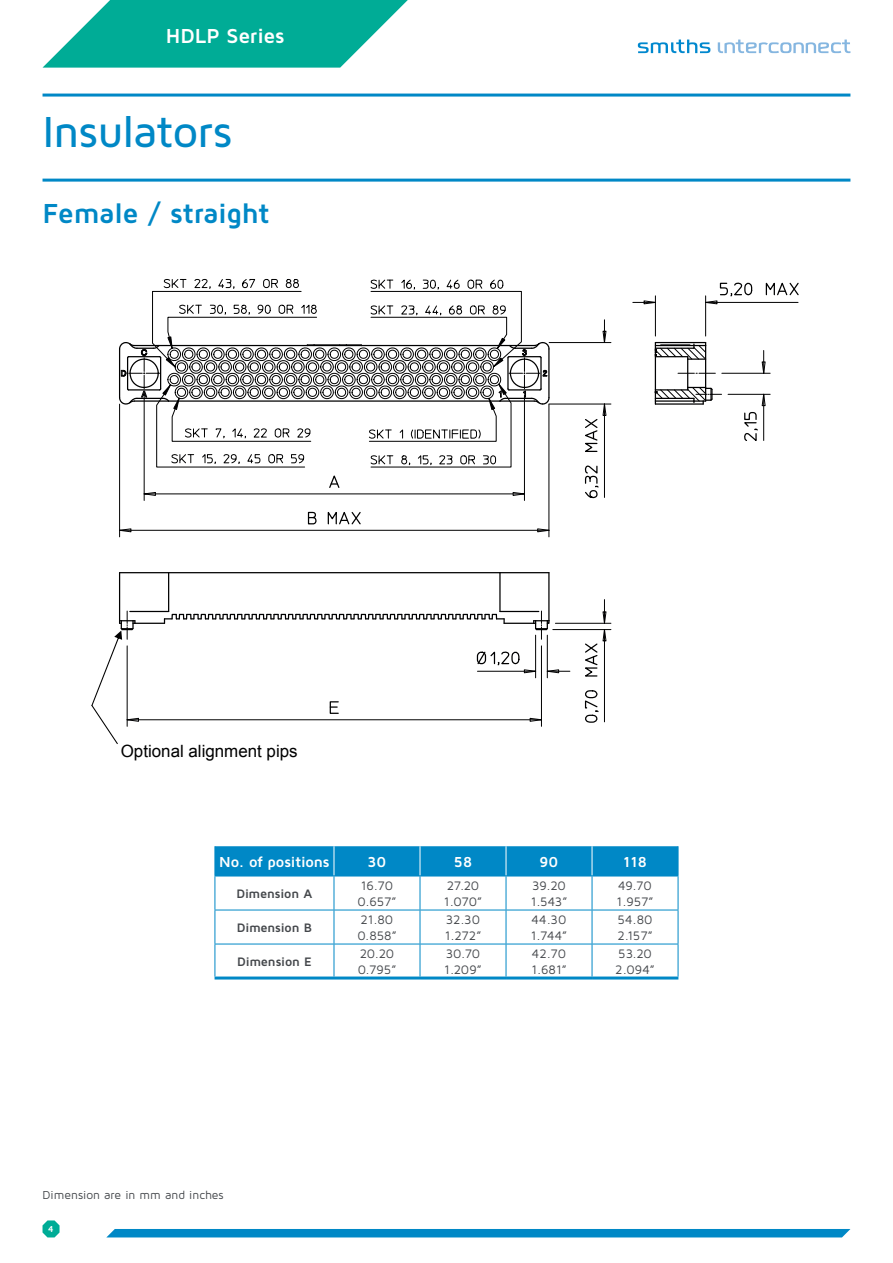
<style>
.page{position:relative;width:893px;height:1263px;background:#fff}
.page>*{position:absolute;margin:0;border:0;box-sizing:border-box;transform-origin:0 0}
.t1{font:500 45px "Maven Pro";letter-spacing:-.02em;color:#0088c6}
.t2{font:700 28.5px "Maven Pro";letter-spacing:-.02em;color:#0088c6}
.t3{font:700 21px "Maven Pro";letter-spacing:-.01em;color:#fff}
.t4{font:16.95px "Arial";color:#000001}
.t5{font:700 15px "Maven Pro";letter-spacing:-.01em;color:#fff}
.t6{font:12.75px/15.3px "Maven Pro";color:#44474b}
.t7{font:700 12.75px "Maven Pro";letter-spacing:-.015em;color:#44474b}
.t8{font:12px "Maven Pro";color:#44474b}
.t9{font:700 9px "Maven Pro";color:#fff}
</style>
<div class="page">
<svg style="left:43px;top:0;width:365px;height:68px"></svg>
<svg style="left:43px;top:1220px;width:17px;height:17px"></svg>
<div style="left:107px;top:1229px;width:743px;height:8px;background:#0088c6"></div>
<svg style="left:638px;top:40px;width:72px;height:13px"></svg>
<svg style="left:718px;top:40px;width:132px;height:13px"></svg>
<hr style="left:43px;top:179px;width:807px;height:3px;background:#0088c6">
<hr style="left:43px;top:94px;width:807px;height:3px;background:#0088c6">
<hr style="left:500px;top:572px;width:49px;height:1px;background:#000001">
<hr style="left:499px;top:573px;width:2px;height:38px;background:#000001">
<hr style="left:548px;top:573px;width:2px;height:48px;background:#000001">
<hr style="left:119px;top:573px;width:1px;height:48px;background:#000001">
<hr style="left:168px;top:573px;width:1px;height:38px;background:#000001">
<hr style="left:120px;top:572px;width:380px;height:1px;background:#000001">
<hr style="left:655px;top:403px;width:48px;height:2px;background:#000001">
<hr style="left:655px;top:342px;width:51px;height:1px;background:#000001">
<svg style="left:654px;top:343px;width:68px;height:61px"></svg>
<svg style="left:119px;top:278px;width:431px;height:189px"></svg>
<hr style="left:604px;top:404px;width:1px;height:93px;background:#000001">
<hr style="left:549px;top:342px;width:62px;height:1px;background:#000001">
<hr style="left:549px;top:404px;width:62px;height:1px;background:#000001">
<svg style="left:602px;top:320px;width:5px;height:23px"></svg>
<svg style="left:584px;top:465px;width:15px;height:34px"></svg>
<svg style="left:581px;top:403px;width:26px;height:49px"></svg>
<hr style="left:604px;top:629px;width:1px;height:93px;background:#000001">
<hr style="left:555px;top:623px;width:56px;height:1px;background:#000001">
<hr style="left:553px;top:629px;width:58px;height:1px;background:#000001">
<svg style="left:584px;top:690px;width:15px;height:33px"></svg>
<svg style="left:581px;top:600px;width:26px;height:77px"></svg>
<hr style="left:728px;top:394px;width:42px;height:1px;background:#000001">
<hr style="left:722px;top:373px;width:48px;height:1px;background:#000001">
<svg style="left:761px;top:350px;width:5px;height:24px"></svg>
<svg style="left:742px;top:393px;width:24px;height:48px"></svg>
<hr style="left:120px;top:530px;width:429px;height:1px;background:#000001">
<hr style="left:549px;top:404px;width:1px;height:133px;background:#000001">
<hr style="left:119px;top:404px;width:1px;height:133px;background:#000001">
<svg style="left:119px;top:528px;width:13px;height:5px"></svg>
<svg style="left:537px;top:528px;width:13px;height:5px"></svg>
<svg style="left:307px;top:511px;width:10px;height:14px"></svg>
<svg style="left:327px;top:512px;width:34px;height:13px"></svg>
<hr style="left:144px;top:493px;width:380px;height:1px;background:#000001">
<hr style="left:524px;top:395px;width:1px;height:105px;background:#000001">
<hr style="left:144px;top:395px;width:1px;height:105px;background:#000001">
<svg style="left:143px;top:492px;width:13px;height:4px"></svg>
<svg style="left:512px;top:492px;width:12px;height:4px"></svg>
<svg style="left:329px;top:475px;width:11px;height:13px"></svg>
<hr style="left:706px;top:302px;width:92px;height:1px;background:#000001">
<hr style="left:655px;top:296px;width:1px;height:40px;background:#000001">
<hr style="left:705px;top:296px;width:1px;height:40px;background:#000001">
<svg style="left:633px;top:300px;width:23px;height:5px"></svg>
<svg style="left:705px;top:282px;width:48px;height:23px"></svg>
<svg style="left:765px;top:282px;width:34px;height:14px"></svg>
<svg style="left:91px;top:611px;width:479px;height:133px"></svg>
<div style="left:216px;top:846px;width:462px;height:30px;background:#0088c6"></div>
<hr style="left:215px;top:846px;width:1px;height:30px;background:#0088c6">
<hr style="left:215px;top:876px;width:1px;height:34px;background:#0088c6">
<hr style="left:215px;top:910px;width:1px;height:34px;background:#0088c6">
<hr style="left:215px;top:944px;width:1px;height:32px;background:#0088c6">
<hr style="left:334px;top:876px;width:1px;height:34px;background:#0088c6">
<hr style="left:420px;top:876px;width:1px;height:34px;background:#0088c6">
<hr style="left:506px;top:876px;width:1px;height:34px;background:#0088c6">
<hr style="left:592px;top:876px;width:1px;height:34px;background:#0088c6">
<hr style="left:678px;top:876px;width:1px;height:34px;background:#0088c6">
<hr style="left:334px;top:910px;width:1px;height:34px;background:#0088c6">
<hr style="left:420px;top:910px;width:1px;height:34px;background:#0088c6">
<hr style="left:506px;top:910px;width:1px;height:34px;background:#0088c6">
<hr style="left:592px;top:910px;width:1px;height:34px;background:#0088c6">
<hr style="left:678px;top:910px;width:1px;height:34px;background:#0088c6">
<hr style="left:334px;top:944px;width:1px;height:32px;background:#0088c6">
<hr style="left:420px;top:944px;width:1px;height:32px;background:#0088c6">
<hr style="left:506px;top:944px;width:1px;height:32px;background:#0088c6">
<hr style="left:592px;top:944px;width:1px;height:32px;background:#0088c6">
<hr style="left:678px;top:944px;width:1px;height:32px;background:#0088c6">
<hr style="left:334px;top:846px;width:1px;height:30px;background:#fff">
<hr style="left:420px;top:846px;width:1px;height:30px;background:#fff">
<hr style="left:506px;top:846px;width:1px;height:30px;background:#fff">
<hr style="left:592px;top:846px;width:1px;height:30px;background:#fff">
<hr style="left:215px;top:876px;width:119px;height:1px;background:#0088c6">
<hr style="left:334px;top:876px;width:86px;height:1px;background:#0088c6">
<hr style="left:420px;top:876px;width:86px;height:1px;background:#0088c6">
<hr style="left:506px;top:876px;width:86px;height:1px;background:#0088c6">
<hr style="left:592px;top:876px;width:86px;height:1px;background:#0088c6">
<hr style="left:215px;top:910px;width:119px;height:1px;background:#0088c6">
<hr style="left:334px;top:910px;width:86px;height:1px;background:#0088c6">
<hr style="left:420px;top:910px;width:86px;height:1px;background:#0088c6">
<hr style="left:506px;top:910px;width:86px;height:1px;background:#0088c6">
<hr style="left:592px;top:910px;width:86px;height:1px;background:#0088c6">
<hr style="left:215px;top:944px;width:119px;height:1px;background:#0088c6">
<hr style="left:334px;top:944px;width:86px;height:1px;background:#0088c6">
<hr style="left:420px;top:944px;width:86px;height:1px;background:#0088c6">
<hr style="left:506px;top:944px;width:86px;height:1px;background:#0088c6">
<hr style="left:592px;top:944px;width:86px;height:1px;background:#0088c6">
<hr style="left:215px;top:976px;width:119px;height:3px;background:#0088c6">
<hr style="left:334px;top:976px;width:86px;height:3px;background:#0088c6">
<hr style="left:420px;top:976px;width:86px;height:3px;background:#0088c6">
<hr style="left:506px;top:976px;width:86px;height:3px;background:#0088c6">
<hr style="left:592px;top:976px;width:86px;height:3px;background:#0088c6">
<hr style="left:678px;top:846px;width:1px;height:30px;background:#0088c6">
<h3 class="t3" style="left:166px;top:22px;width:120px">HDLP Series</h3>
<h1 class="t1" style="left:43px;top:104px;width:191px">Insulators</h1>
<h2 class="t2" style="left:43px;top:195px;width:229px">Female / straight</h2>
<h3 class="t4" style="left:121px;top:740px;width:178px">Optional alignment pips</h3>
<p class="t5" style="left:219px;top:852px;width:112px">No. of positions</p>
<p class="t5" style="left:368px;top:852px;width:20px">30</p>
<p class="t5" style="left:454px;top:852px;width:20px">58</p>
<p class="t5" style="left:540px;top:852px;width:20px">90</p>
<p class="t5" style="left:623px;top:852px;width:25px">118</p>
<p class="t7" style="left:236px;top:886px;width:78px">Dimension A</p>
<p class="t6" style="left:357px;top:878px;width:41px">16.70<br>0.657”</p>
<p class="t6" style="left:444px;top:878px;width:40px">27.20<br>1.070”</p>
<p class="t6" style="left:531px;top:878px;width:38px">39.20<br>1.543”</p>
<p class="t6" style="left:617px;top:878px;width:38px">49.70<br>1.957”</p>
<p class="t7" style="left:237px;top:920px;width:77px">Dimension B</p>
<p class="t6" style="left:357px;top:912px;width:41px">21.80<br>0.858”</p>
<p class="t6" style="left:445px;top:912px;width:38px">32.30<br>1.272”</p>
<p class="t6" style="left:531px;top:912px;width:38px">44.30<br>1.744”</p>
<p class="t6" style="left:617px;top:912px;width:37px">54.80<br>2.157”</p>
<p class="t7" style="left:237px;top:954px;width:76px">Dimension E</p>
<p class="t6" style="left:358px;top:946px;width:40px">20.20<br>0.795”</p>
<p class="t6" style="left:444px;top:946px;width:39px">30.70<br>1.209”</p>
<p class="t6" style="left:531px;top:946px;width:37px">42.70<br>1.681”</p>
<p class="t6" style="left:615px;top:946px;width:41px">53.20<br>2.094”</p>
<p class="t8" style="left:43px;top:1187px;width:183px">Dimension are in mm and inches</p>
<p class="t9" style="left:48px;top:1223px;width:7px">4</p>
</div>
